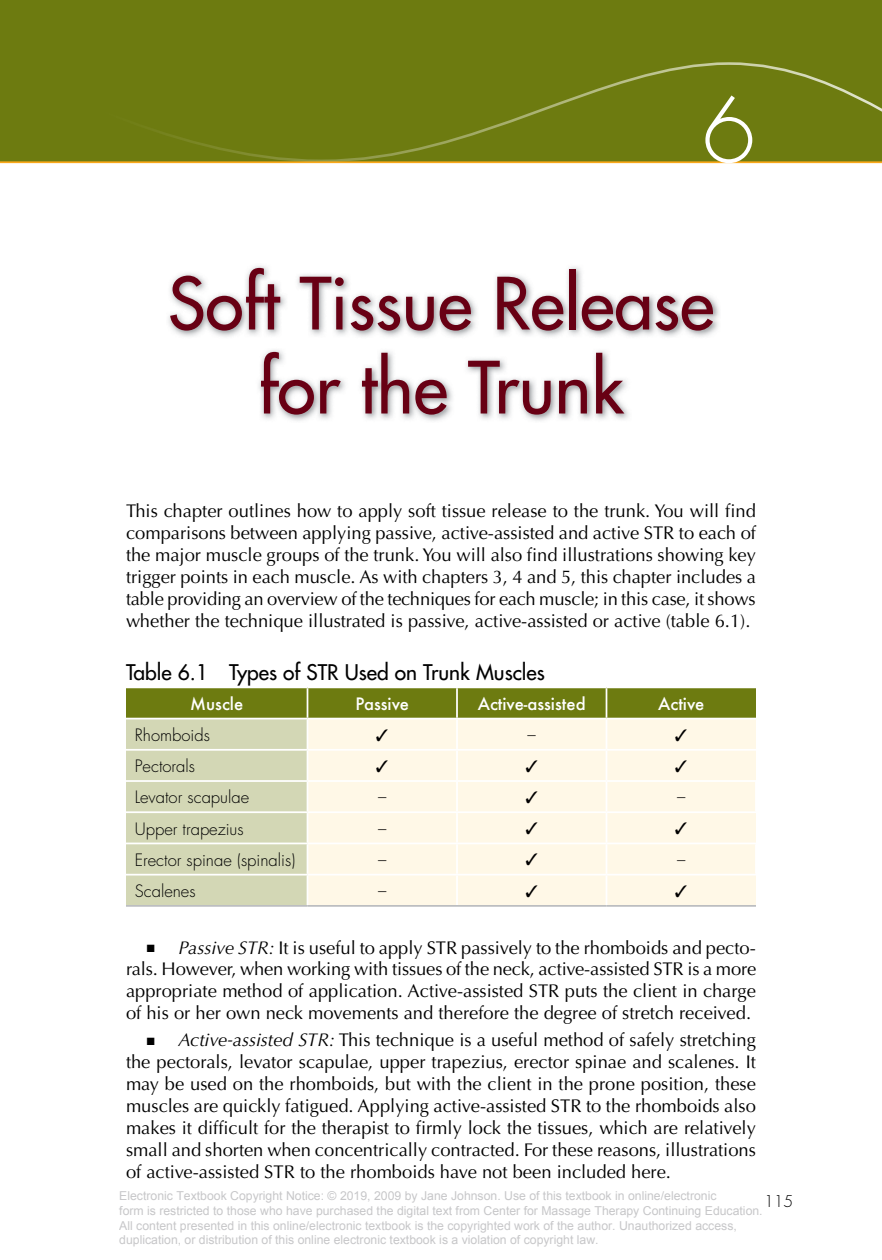
<style>
.page{position:relative;width:882px;height:1260px;background:#fff}
.page>*{position:absolute;margin:0;border:0;box-sizing:border-box;transform-origin:0 0}
.t1{font:300 87.5px "Futura Std";color:#fff}
.t2{font:500 70px/84px "Futura Std";color:#680014;text-align:center}
.t3{font:500 21px "Futura Std";color:#000}
.t4{font:18.38px/21.9px "Optima LT Std";color:#000;text-align:justify}
.t5{font:300 16.62px "Futura Std";color:#000}
.t6{font:500 16.62px "Futura";color:#fff}
.t7{font:300 15.75px "Futura Std";color:#000}
.t8{font:12.25px/14.7px "Arial";color:#c7c7c9}
.s1{font-style:italic}
</style>
<div class="page">
<div style="left:0;top:0;width:882px;height:60px;background:#6d7b10"></div>
<div style="left:0;top:60px;width:882px;height:104px;background:#6d7b10"></div>
<hr style="left:0;top:161px;width:882px;height:2px;background:#faa81a">
<img style="left:168px;top:265px;width:551px;height:156px">
<hr style="left:126px;top:905px;width:182px;height:2px;background:#bcbec0">
<hr style="left:308px;top:905px;width:149px;height:2px;background:#bcbec0">
<hr style="left:457px;top:905px;width:150px;height:2px;background:#bcbec0">
<hr style="left:607px;top:905px;width:149px;height:2px;background:#bcbec0">
<svg style="left:126px;top:687px;width:630px;height:219px;background:#e1dfc0"></svg>
<h1 class="t1" style="left:702px;top:77px;width:56px">6</h1>
<h2 class="t2" style="left:168px;top:262px;width:548px">Soft Tissue Release for the Trunk</h2>
<p class="t4" style="left:126px;top:501px;width:632px">This chapter outlines how to apply soft tissue release to the trunk. You will find comparisons between applying passive, active-assisted and active STR to each of the major muscle groups of the trunk. You will also find illustrations showing key trigger points in each muscle. As with chapters 3, 4 and 5, this chapter includes a table providing an overview of the techniques for each muscle; in this case, it shows whether the technique illustrated is passive, active-assisted or active (table 6.1).</p>
<p class="t3" style="left:126px;top:659px;width:420px">Table 6.1 Types of STR Used on Trunk Muscles</p>
<p class="t6" style="left:190px;top:692px;width:55px">Muscle</p>
<p class="t6" style="left:356px;top:692px;width:55px">Passive</p>
<p class="t6" style="left:478px;top:692px;width:109px">Active-assisted</p>
<p class="t6" style="left:658px;top:692px;width:48px">Active</p>
<p class="t5" style="left:135px;top:725px;width:77px">Rhomboids</p>
<p class="t5" style="left:528px;top:725px;width:10px">–</p>
<p class="t5" style="left:135px;top:756px;width:62px">Pectorals</p>
<p class="t5" style="left:135px;top:787px;width:116px">Levator scapulae</p>
<p class="t5" style="left:378px;top:787px;width:10px">–</p>
<p class="t5" style="left:677px;top:787px;width:10px">–</p>
<p class="t5" style="left:135px;top:819px;width:110px">Upper trapezius</p>
<p class="t5" style="left:378px;top:819px;width:10px">–</p>
<p class="t5" style="left:135px;top:850px;width:162px">Erector spinae (spinalis)</p>
<p class="t5" style="left:378px;top:850px;width:10px">–</p>
<p class="t5" style="left:677px;top:850px;width:10px">–</p>
<p class="t5" style="left:135px;top:881px;width:62px">Scalenes</p>
<p class="t5" style="left:378px;top:881px;width:10px">–</p>
<p class="t4" style="left:126px;top:937px;width:632px;text-indent:21px">■ <span class="s1">Passive STR:</span> It is useful to apply STR passively to the rhomboids and pecto&shy;rals. However, when working with tissues of the neck, active-assisted STR is a more appropriate method of application. Active-assisted STR puts the client in charge of his or her own neck movements and therefore the degree of stretch received.</p>
<p class="t4" style="left:126px;top:1029px;width:632px;text-indent:21px">■ <span class="s1">Active-assisted STR:</span> This technique is a useful method of safely stretching the pectorals, levator scapulae, upper trapezius, erector spinae and scalenes. It may be used on the rhomboids, but with the client in the prone position, these muscles are quickly fatigued. Applying active-assisted STR to the rhomboids also makes it difficult for the therapist to firmly lock the tissues, which are relatively small and shorten when concentrically contracted. For these reasons, illustrations of active-assisted STR to the rhomboids have not been included here.</p>
<p class="t8" style="left:119px;top:1189px;width:645px">Electronic Textbook Copyright Notice: © 2019, 2009 by Jane Johnson. Use of this textbook in online/electronic<br>form is restricted to those who have purchased the digital text from Center for Massage Therapy Continuing Education.<br>All content presented in this online/electronic textbook is the copyrighted work of the author. Unauthorized access, duplication, or distribution of this online electronic textbook is a violation of copyright law.</p>
<p class="t7" style="left:764px;top:1192px;width:31px">115</p>
</div>
